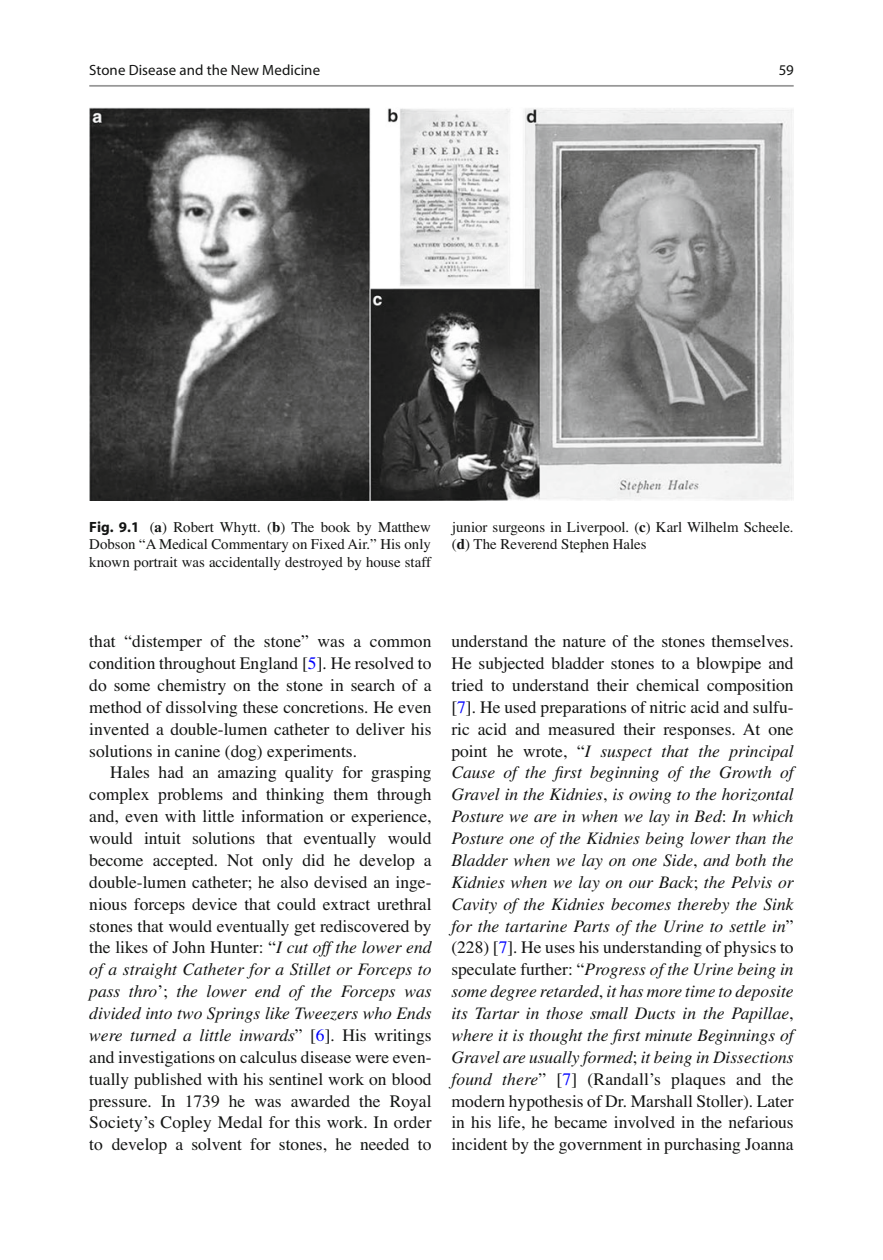
<style>
.page{position:relative;width:883px;height:1260px;background:#fff}
.page>*{position:absolute;margin:0;border:0;box-sizing:border-box;transform-origin:0 0}
.t1{font:italic 17.5px/21.9px "Times";color:#131413;text-align:justify}
.t2{font:17.5px/21.9px "Times";color:#131413;text-align:justify}
.t3{font:14.88px/17.5px "Times";color:#131413;text-align:justify}
.t4{font:14.88px "Myriad";letter-spacing:.005em;color:#131413}
.s1{font-family:"Myriad";font-weight:700}
.s2{font-weight:700}
.s3{color:#00f}
.s4{font-style:italic}
.s5{font-style:normal}
.s6{font-style:normal;color:#00f}
</style>
<div class="page">
<img style="left:89px;top:107px;width:705px;height:394px">
<hr style="left:89px;top:85px;width:705px;height:2px;background:#989898">
<p class="t4" style="left:89px;top:64px;width:232px">Stone Disease and the New Medicine</p>
<p class="t4" style="left:779px;top:64px;width:16px">59</p>
<p class="t3" style="left:89px;top:520px;width:343px"><span class="s1">Fig. 9.1</span> ( <span class="s2">a</span> ) Robert Whytt. ( <span class="s2">b</span> ) The book by Matthew Dobson “A Medical Commentary on Fixed Air.” His only known portrait was accidentally destroyed by house staff</p>
<p class="t3" style="left:452px;top:520px;width:343px">junior surgeons in Liverpool. ( <span class="s2">c</span> ) Karl Wilhelm Scheele. ( <span class="s2">d</span> ) The Reverend Stephen Hales</p>
<p class="t2" style="left:89px;top:632px;width:344px">that “distemper of the stone” was a common condition throughout England [ <span class="s3">5</span> ]. He resolved to do some chemistry on the stone in search of a method of dissolving these concretions. He even invented a double-lumen catheter to deliver his solutions in canine (dog) experiments.</p>
<p class="t2" style="left:89px;top:763px;width:344px;text-indent:21px">Hales had an amazing quality for grasping complex problems and thinking them through and, even with little information or experience, would intuit solutions that eventually would become accepted. Not only did he develop a double- lumen catheter; he also devised an inge&shy;nious forceps device that could extract urethral stones that would eventually get rediscovered by the likes of John Hunter: “ <span class="s4">I cut off the lower end of a straight Catheter for a Stillet or Forceps to pass thro</span> ’; <span class="s4">the lower end of the Forceps was divided into two Springs like Tweezers who Ends were turned a little inwards</span> ” [ <span class="s3">6</span> ]. His writings and investigations on calculus disease were even&shy;tually published with his sentinel work on blood pressure. In 1739 he was awarded the Royal Society’s Copley Medal for this work. In order to develop a solvent for stones, he needed to</p>
<p class="t1" style="left:451px;top:632px;width:344px"><span class="s5">understand the nature of the stones themselves.<br>He subjected bladder stones to a blowpipe and tried to understand their chemical composition [</span> <span class="s6">7</span> <span class="s5">]. He used preparations of nitric acid and sulfu&shy;ric acid and measured their responses. At one point he wrote, “</span> I suspect that the principal Cause of the first beginning of the Growth of Gravel in the Kidnies <span class="s5">,</span> is owing to the horizontal Posture we are in when we lay in Bed <span class="s5">:</span> In which Posture one of the Kidnies being lower than the Bladder when we lay on one Side <span class="s5">,</span> and both the Kidnies when we lay on our Back <span class="s5">;</span> the Pelvis or Cavity of the Kidnies becomes thereby the Sink for the tartarine Parts of the Urine to settle in <span class="s5">” (228) [</span> <span class="s6">7</span> <span class="s5">]. He uses his understanding of physics to speculate further: “</span> Progress of the Urine being in some degree retarded <span class="s5">,</span> it has more time to deposite its Tartar in those small Ducts in the Papillae <span class="s5">, </span>where it is thought the first minute Beginnings of Gravel are usually formed <span class="s5">;</span> it being in Dissections found there <span class="s5">” [</span> <span class="s6">7</span> <span class="s5">] (Randall’s plaques and the modern hypothesis of Dr. Marshall Stoller). Later in his life, he became involved in the nefarious incident by the government in purchasing Joanna</span></p>
</div>
